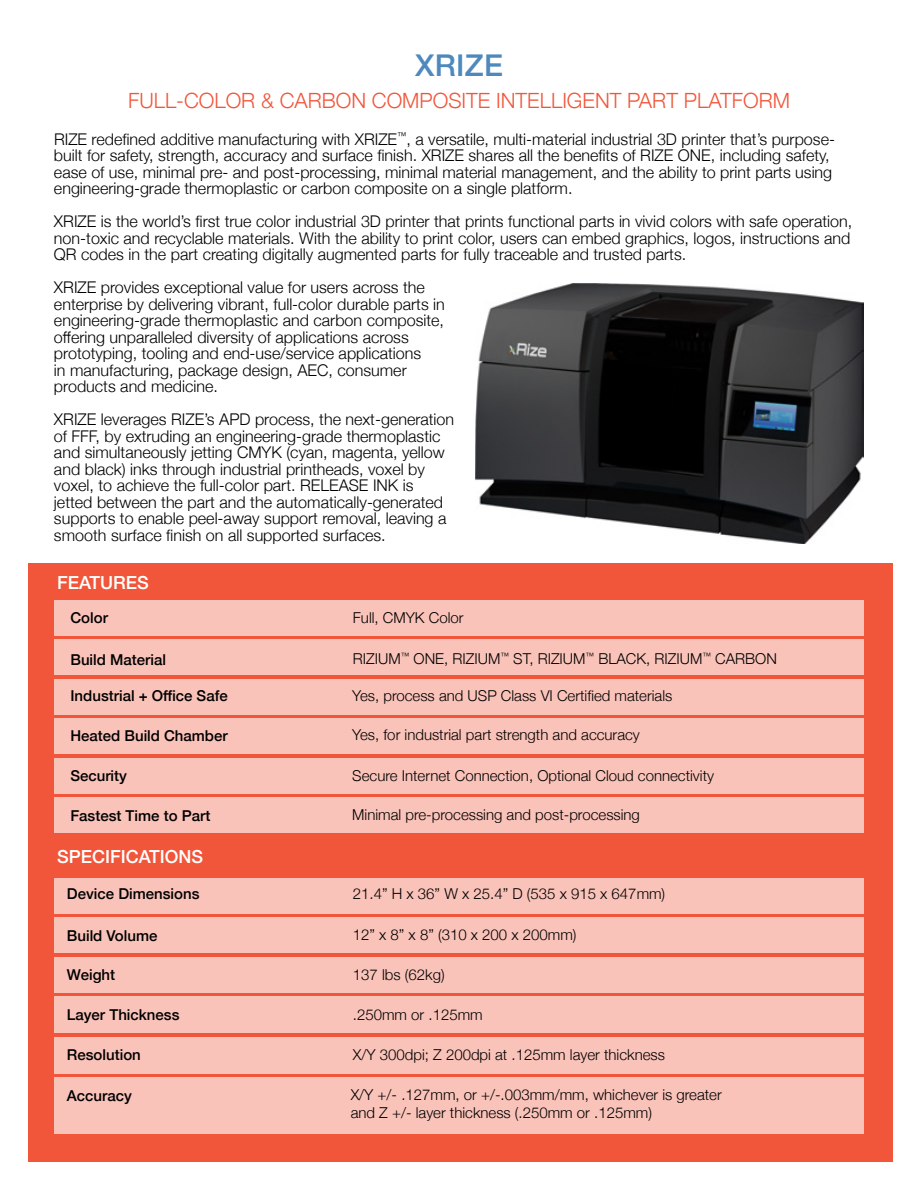
<style>
.page{position:relative;width:918px;height:1188px;background:#fff}
.page>*{position:absolute;margin:0;border:0;box-sizing:border-box;transform-origin:0 0}
.t1{font:500 30px "Helvetica Neue";letter-spacing:.01em;color:#4e89bd}
.t2{font:300 21px "Helvetica Neue";color:#f1563a}
.t3{font:500 18px "Helvetica Neue";color:#fff}
.t4{font:300 16.2px/16.5px "Helvetica Neue";color:#000}
.t5{font:300 15px/18px "Helvetica Neue";color:#000}
.t6{font:500 15px "Helvetica Neue";color:#000}
</style>
<div class="page">
<img style="left:475px;top:284px;width:388px;height:259px">
<div style="left:29px;top:563px;width:864px;height:599px;background:#f1563a"></div>
<div style="left:54px;top:600px;width:810px;height:35px;background:#fac3b9"></div>
<div style="left:54px;top:639px;width:810px;height:36px;background:#fac3b9"></div>
<div style="left:54px;top:878px;width:810px;height:35px;background:#fac3b9"></div>
<div style="left:54px;top:917px;width:810px;height:36px;background:#fac3b9"></div>
<div style="left:54px;top:679px;width:810px;height:35px;background:#fac3b9"></div>
<div style="left:54px;top:718px;width:810px;height:36px;background:#fac3b9"></div>
<div style="left:54px;top:758px;width:810px;height:36px;background:#fac3b9"></div>
<div style="left:54px;top:798px;width:810px;height:35px;background:#fac3b9"></div>
<div style="left:54px;top:957px;width:810px;height:36px;background:#fac3b9"></div>
<div style="left:54px;top:997px;width:810px;height:36px;background:#fac3b9"></div>
<div style="left:54px;top:1037px;width:810px;height:37px;background:#fac3b9"></div>
<div style="left:54px;top:1077px;width:810px;height:57px;background:#fac3b9"></div>
<h1 class="t1" style="left:415px;top:41px;width:86px">XRIZE</h1>
<p class="t2" style="left:128px;top:84px;width:86px">Full-Color</p>
<p class="t2" style="left:261px;top:84px;width:49px">&amp; Carbon</p>
<p class="t2" style="left:372px;top:84px;width:29px">Composite</p>
<p class="t2" style="left:496px;top:84px;width:18px">Intelligent</p>
<p class="t2" style="left:627px;top:84px;width:26px">Part</p>
<p class="t2" style="left:684px;top:84px;width:28px">Platform</p>
<p class="t4" style="left:54px;top:130px;width:783px">RIZE redefined additive manufacturing with XRIZE<sup>™</sup>, a versatile, multi-material industrial 3D printer that’s purpose&shy;built for safety, strength, accuracy and surface finish. XRIZE shares all the benefits of RIZE ONE, including safety, ease of use, minimal pre- and post-processing, minimal material management, and the ability to print parts using engineering-grade thermoplastic or carbon composite on a single platform.</p>
<p class="t4" style="left:54px;top:212px;width:800px;text-align:justify">XRIZE is the world’s first true color industrial 3D printer that prints functional parts in vivid colors with safe operation, non-toxic and recyclable materials. With the ability to print color, users can embed graphics, logos, instructions and QR codes in the part creating digitally augmented parts for fully traceable and trusted parts.</p>
<p class="t4" style="left:54px;top:278px;width:392px">XRIZE provides exceptional value for users across the enterprise by delivering vibrant, full-color durable parts in engineering-grade thermoplastic and carbon composite, offering unparalleled diversity of applications across prototyping, tooling and end-use/service applications<br>in manufacturing, package design, AEC, consumer products and medicine.</p>
<p class="t4" style="left:54px;top:410px;width:402px">XRIZE leverages RIZE’s APD process, the next-generation of FFF, by extruding an engineering-grade thermoplastic and simultaneously jetting CMYK (cyan, magenta, yellow and black) inks through industrial printheads, voxel by voxel, to achieve the full-color part. RELEASE INK is jetted between the part and the automatically-generated supports to enable peel-away support removal, leaving a smooth surface finish on all supported surfaces.</p>
<p class="t3" style="left:57px;top:568px;width:91px">Features</p>
<p class="t6" style="left:70px;top:605px;width:39px">Color</p>
<p class="t5" style="left:353px;top:607px;width:112px">Full, CMYK Color</p>
<p class="t6" style="left:70px;top:647px;width:97px">Build Material</p>
<p class="t5" style="left:353px;top:649px;width:425px">RIZIUM<sup>™</sup> ONE, RIZIUM<sup>™</sup> ST, RIZIUM<sup>™</sup> BLACK, RIZIUM<sup>™</sup> CARBON</p>
<p class="t6" style="left:70px;top:684px;width:159px">Industrial + Office Safe</p>
<p class="t5" style="left:352px;top:685px;width:322px">Yes, process and USP Class VI Certified materials</p>
<p class="t6" style="left:70px;top:723px;width:159px">Heated Build Chamber</p>
<p class="t5" style="left:352px;top:725px;width:289px">Yes, for industrial part strength and accuracy</p>
<p class="t6" style="left:70px;top:764px;width:58px">Security</p>
<p class="t5" style="left:352px;top:765px;width:363px">Secure Internet Connection, Optional Cloud connectivity</p>
<p class="t6" style="left:70px;top:803px;width:142px">Fastest Time to Part</p>
<p class="t5" style="left:352px;top:805px;width:289px">Minimal pre-processing and post-processing</p>
<p class="t3" style="left:57px;top:842px;width:145px">Speci fications</p>
<p class="t6" style="left:67px;top:882px;width:134px">Device Dimensions</p>
<p class="t6" style="left:67px;top:923px;width:92px">Build Volume</p>
<p class="t6" style="left:67px;top:963px;width:50px">Weight</p>
<p class="t6" style="left:67px;top:1002px;width:114px">Layer Thickness</p>
<p class="t5" style="left:353px;top:884px;width:314px">21.4” H x 36” W x 25.4” D (535 x 915 x 647mm)</p>
<p class="t5" style="left:353px;top:925px;width:225px">12” x 8” x 8” (310 x 200 x 200mm)</p>
<p class="t5" style="left:353px;top:965px;width:93px">137 lbs (62kg)</p>
<p class="t5" style="left:353px;top:1004px;width:131px">.250mm or .125mm</p>
<p class="t6" style="left:67px;top:1043px;width:75px">Resolution</p>
<p class="t5" style="left:353px;top:1044px;width:314px">X/Y 300dpi; Z 200dpi at .125mm layer thickness</p>
<p class="t6" style="left:67px;top:1083px;width:67px">Accuracy</p>
<p class="t5" style="left:351px;top:1085px;width:373px">X/Y +/- .127mm, or +/-.003mm/mm, whichever is greater and Z +/- layer thickness (.250mm or .125mm)</p>
</div>
